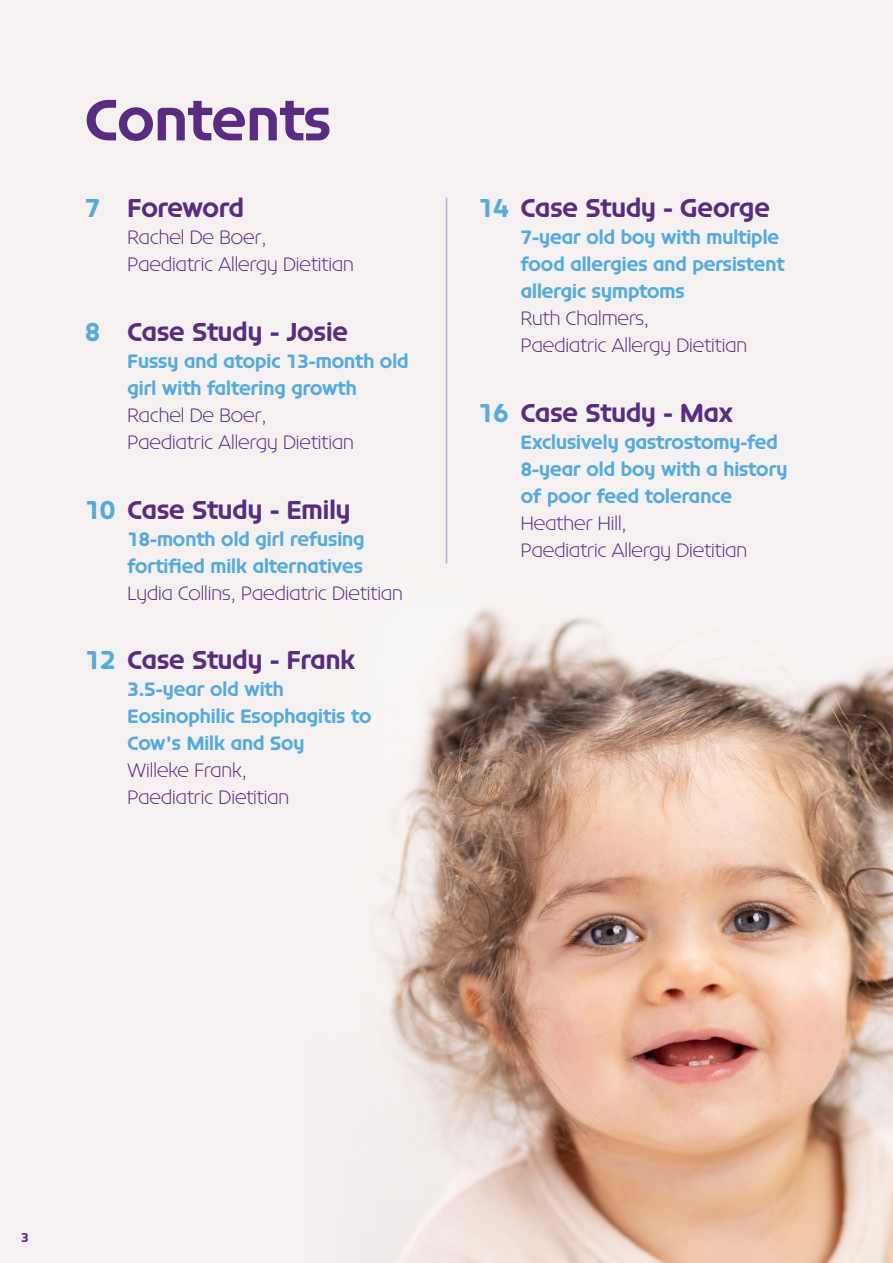
<style>
.page{position:relative;width:893px;height:1263px;background:#f5f1f0}
.page>*{position:absolute;margin:0;border:0;box-sizing:border-box;transform-origin:0 0}
.t1{font:700 54px "Constellation TL Pro";color:#592c82}
.t2{font:700 24px "Constellation TL Pro";color:#592c82}
.t3{font:700 24px "Constellation TL Pro";letter-spacing:-.025em;color:#592c82}
.t4{font:700 18px/27px "Constellation TL Pro";color:#54aadf}
.t5{font:300 18px/27px "Constellation TL Pro";color:#592c82}
.t6{font:700 12px "Constellation TL Pro";color:#592c82}
.s1{color:#54aadf}
.s2{font-weight:300;color:#592c82}
</style>
<div class="page">
<img style="left:380px;top:562px;width:513px;height:701px">
<hr style="left:446px;top:198px;width:1px;height:365px;background:#bdacce">
<p class="t1" style="left:85px;top:84px;width:247px">Contents</p>
<p class="t3" style="left:85px;top:192px;width:160px"><span class="s1">7</span> Foreword</p>
<p class="t5" style="left:128px;top:224px;width:228px">Rachel De Boer,<br>Paediatric Allergy Dietitian</p>
<p class="t2" style="left:85px;top:316px;width:265px"><span class="s1">8</span> Case Study - Josie</p>
<p class="t4" style="left:128px;top:347px;width:283px">Fussy and atopic 13-month old girl with faltering growth<br><span class="s2">Rachel De Boer,<br>Paediatric Allergy Dietitian</span></p>
<p class="t2" style="left:85px;top:493px;width:267px"><span class="s1">10</span> Case Study - Emily</p>
<p class="t4" style="left:128px;top:525px;width:277px">18-month old girl refusing fortified milk alternatives<br><span class="s2">Lydia Collins, Paediatric Dietitian</span></p>
<p class="t2" style="left:85px;top:644px;width:272px"><span class="s1">12</span> Case Study - Frank</p>
<p class="t4" style="left:128px;top:675px;width:245px">3.5-year old with<br>Eosinophilic Esophagitis to<br>Cow’s Milk and Soy<br><span class="s2">Willeke Frank,<br>Paediatric Dietitian</span></p>
<p class="t2" style="left:478px;top:192px;width:293px"><span class="s1">14</span> Case Study - George</p>
<p class="t4" style="left:521px;top:224px;width:265px">7-year old boy with multiple food allergies and persistent allergic symptoms<br><span class="s2">Ruth Chalmers,<br>Paediatric Allergy Dietitian</span></p>
<p class="t2" style="left:478px;top:397px;width:256px"><span class="s1">16</span> Case Study - Max</p>
<p class="t4" style="left:521px;top:428px;width:268px">Exclusively gastrostomy-fed<br>8-year old boy with a history of poor feed tolerance<br><span class="s2">Heather Hill,<br>Paediatric Allergy Dietitian</span></p>
<p class="t6" style="left:21px;top:1229px;width:9px">3</p>
</div>
